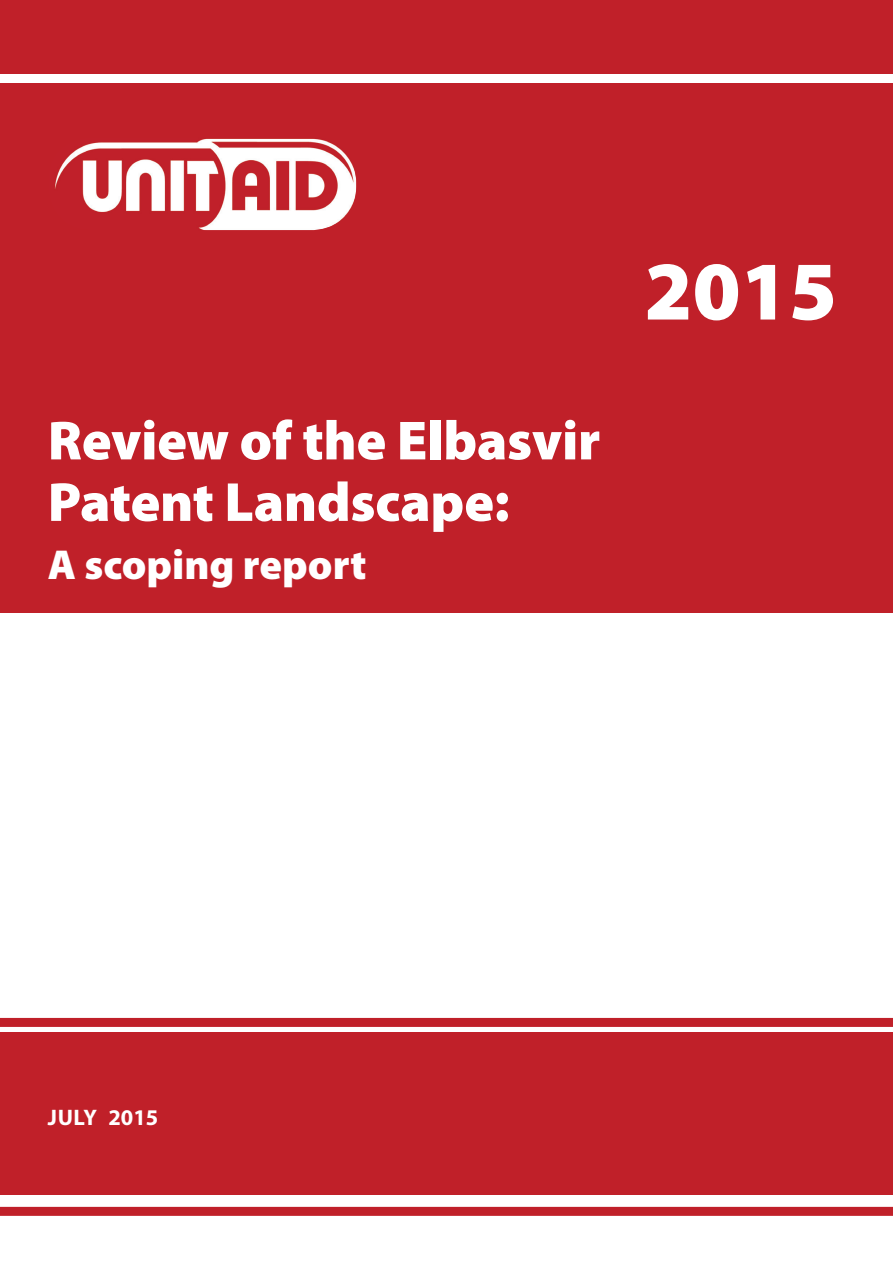
<style>
.page{position:relative;width:893px;height:1263px;background:#fff}
.page>*{position:absolute;margin:0;border:0;box-sizing:border-box;transform-origin:0 0}
.t1{font:900 84px "Myriad Pro";color:#fff}
.t2{font:900 55.5px/61.5px "Myriad Pro";letter-spacing:-.005em;color:#fff}
.t3{font:900 42px "Myriad Pro";color:#fff}
.t4{font:700 22.5px "Myriad Pro";color:#fff}
</style>
<div class="page">
<div style="left:0;top:0;width:893px;height:613px;background:#c02029"></div>
<div style="left:0;top:1207px;width:893px;height:9px;background:#c02029"></div>
<div style="left:0;top:74px;width:893px;height:9px;background:#fff"></div>
<div style="left:0;top:1033px;width:893px;height:162px;background:#c02029"></div>
<img style="left:48px;top:137px;width:308px;height:93px">
<div style="left:0;top:1018px;width:893px;height:9px;background:#c02029"></div>
<p class="t2" style="left:48px;top:410px;width:554px">Review of the Elbasvir<br>Patent Landscape:</p>
<p class="t3" style="left:48px;top:541px;width:320px">A scoping report</p>
<h1 class="t1" style="left:644px;top:243px;width:194px">2015</h1>
<p class="t4" style="left:48px;top:1103px;width:112px">JULY 2015</p>
</div>
